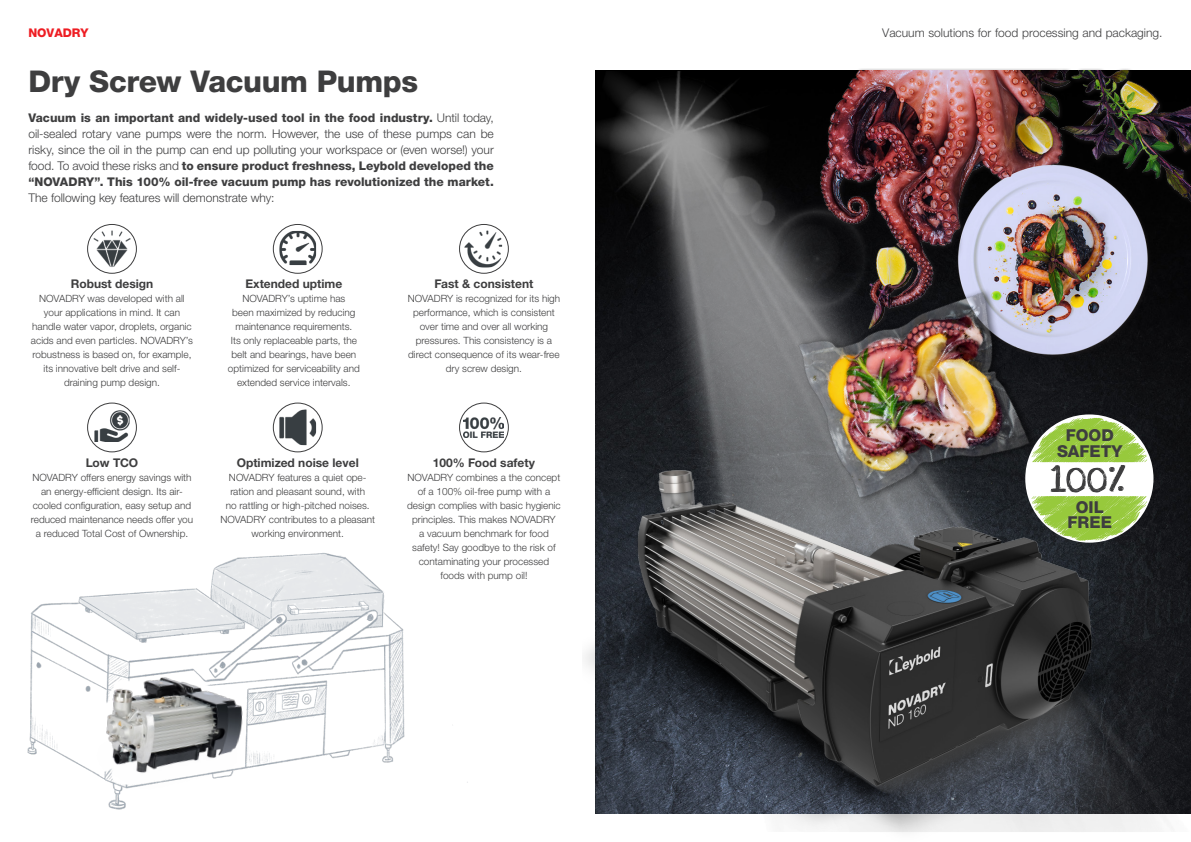
<style>
.page{position:relative;width:1191px;height:842px;background:#fff}
.page>*{position:absolute;margin:0;border:0;box-sizing:border-box;transform-origin:0 0}
.t1{font:800 30px "Helvetica Neue LTW1 G";letter-spacing:-.01em;color:#3e3e3f}
.t2{font:800 16.4px/15.5px "Helvetica Neue LTW1 G";color:#3e3e3f;text-align:center}
.Introtext_Headline{font:300 12px/16px "Helvetica Neue LTW1 G";color:#3e3e3f;text-align:justify}
.t3{font:700 12px "Helvetica Neue LTW1 G";color:#3e3e3f}
.Introtext_Headline-2{font:800 12px "Helvetica Neue LTW1 G";color:#ee1d23}
.t4{font:300 10px/14px "Helvetica Neue LTW1 G";color:#3e3e3f;text-align:center}
.s1{font-weight:800}
</style>
<div class="page">
<img style="left:595px;top:71px;width:205px;height:355px">
<img style="left:800px;top:71px;width:391px;height:355px">
<img style="left:27px;top:553px;width:441px;height:230px">
<img style="left:64px;top:658px;width:221px;height:152px">
<img style="left:585px;top:426px;width:606px;height:406px">
<img style="left:633px;top:140px;width:539px;height:537px">
<div style="left:1025px;top:414px;width:128px;height:129px;background:#fff;border-radius:50%"></div>
<svg style="left:1031px;top:418px;width:116px;height:122px"></svg>
<img style="left:93px;top:231px;width:38px;height:36px">
<div style="left:87px;top:224px;width:50px;height:50px;border:1px solid #3e3e3f;border-radius:50%"></div>
<img style="left:94px;top:410px;width:36px;height:32px">
<div style="left:87px;top:403px;width:50px;height:49px;border:1px solid #3e3e3f;border-radius:50%"></div>
<svg style="left:273px;top:224px;width:49px;height:49px"></svg>
<img style="left:279px;top:231px;width:37px;height:34px">
<div style="left:273px;top:224px;width:50px;height:50px;border:1px solid #3e3e3f;border-radius:50%"></div>
<svg style="left:273px;top:403px;width:49px;height:49px"></svg>
<img style="left:279px;top:409px;width:37px;height:36px">
<div style="left:273px;top:403px;width:50px;height:49px;border:1px solid #3e3e3f;border-radius:50%"></div>
<img style="left:464px;top:417px;width:40px;height:21px">
<div style="left:459px;top:403px;width:50px;height:49px;border:1px solid #3e3e3f;border-radius:50%"></div>
<svg style="left:459px;top:224px;width:49px;height:49px"></svg>
<img style="left:464px;top:231px;width:38px;height:36px">
<div style="left:459px;top:224px;width:50px;height:50px;border:1px solid #3e3e3f;border-radius:50%"></div>
<p class="Introtext_Headline-2" style="left:28px;top:26px;width:62px">NOVADRY</p>
<p class="t1" style="left:28px;top:64px;width:391px">Dry Screw Vacuum Pumps</p>
<p class="Introtext_Headline" style="left:28px;top:110px;width:467px"><span class="s1">Vacuum is an important and widely-used tool in the food industry.</span> Until today, oil-sealed rotary vane pumps were the norm. However, the use of these pumps can be risky, since the oil in the pump can end up polluting your workspace or (even worse!) your food. To avoid these risks and <span class="s1">to ensure product freshness, Leybold developed the “NOVADRY”. This 100% oil-free vacuum pump has revolutionized the market.<br></span>The following key features will demonstrate why:</p>
<p class="t3" style="left:71px;top:276px;width:84px">Robust design</p>
<p class="t4" style="left:31px;top:292px;width:164px">NOVADRY was developed with all your applications in mind. It can handle water vapor, droplets, organic acids and even particles. NOVADRY’s robustness is based on, for example, its innovative belt drive and self&shy;draining pump design.</p>
<p class="t3" style="left:86px;top:455px;width:54px">Low TCO</p>
<p class="t4" style="left:31px;top:470px;width:164px">NOVADRY offers energy savings with an energy-efficient design. Its air&shy;cooled configuration, easy setup and reduced maintenance needs offer you a reduced Total Cost of Ownership.</p>
<p class="t3" style="left:245px;top:276px;width:98px">Extended uptime</p>
<p class="t4" style="left:228px;top:292px;width:133px">NOVADRY’s uptime has<br>been maximized by reducing maintenance requirements.<br>Its only replaceable parts, the belt and bearings, have been optimized for serviceability and extended service intervals.</p>
<p class="t3" style="left:237px;top:455px;width:123px">Optimized noise level</p>
<p class="t4" style="left:220px;top:470px;width:156px">NOVADRY features a quiet ope&shy;ration and pleasant sound, with<br>no rattling or high-pitched noises.<br>NOVADRY contributes to a pleasant working environment.</p>
<p class="t3" style="left:434px;top:276px;width:100px">Fast &amp; consistent</p>
<p class="t4" style="left:408px;top:292px;width:154px">NOVADRY is recognized for its high performance, which is consistent over time and over all working pressures. This consistency is a direct consequence of its wear-free dry screw design.</p>
<p class="t3" style="left:433px;top:455px;width:103px">100% Food safety</p>
<p class="t4" style="left:407px;top:470px;width:155px">NOVADRY combines a the concept of a 100% oil-free pump with a design complies with basic hygienic principles. This makes NOVADRY<br>a vacuum benchmark for food safety! Say goodbye to the risk of contaminating your processed</p>
<p class="t4" style="left:440px;top:568px;width:89px">foods with pump oil!</p>
<p class="Introtext_Headline" style="left:882px;top:25px;width:282px">Vacuum solutions for food processing and packaging.</p>
<p class="t2" style="left:1057px;top:428px;width:67px">FOOD<br>SAFETY</p>
<p class="t2" style="left:1067px;top:499px;width:46px">OIL<br>FREE</p>
</div>
